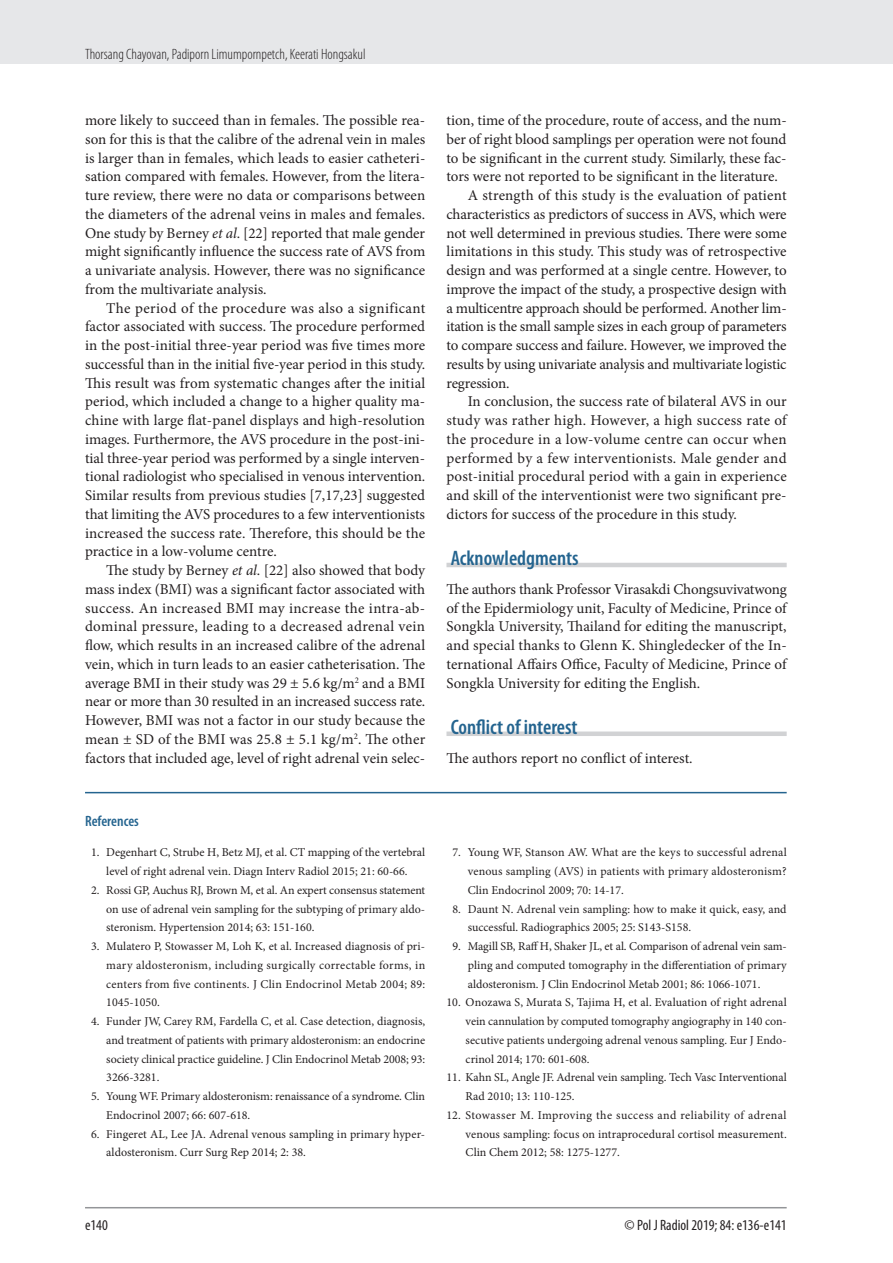
<style>
.page{position:relative;width:893px;height:1263px;background:#fff}
.page>*{position:absolute;margin:0;border:0;box-sizing:border-box;transform-origin:0 0}
.t1{font:600 condensed 21px "Myriad Pro";color:#24648f}
.t2{font:15px/18.8px "Minion Pro";letter-spacing:-.005em;color:#231f20;text-align:justify}
.t3{font:15px "Minion Pro";letter-spacing:.02em;color:#231f20}
.t4{font:300 condensed 15px "Myriad Pro";color:#231f20}
.t5{font:15px "Minion Pro";letter-spacing:.015em;color:#231f20}
.t6{font:condensed 15px "Myriad Pro";color:#231f20}
.t7{font:600 condensed 15px "Myriad Pro";color:#24648f}
.t8{font:12px/18.8px "Minion Pro";color:#231f20;text-align:justify}
.s1{font-style:italic}
</style>
<div class="page">
<div style="left:0;top:0;width:893px;height:64px;background:#e6e7e9"></div>
<hr style="left:85px;top:1207px;width:702px;height:1px;background:#939598">
<hr style="left:446px;top:563px;width:341px;height:4px;background:#d1d2d4">
<div style="left:446px;top:731px;width:341px;height:5px;background:#d1d2d4"></div>
<hr style="left:85px;top:792px;width:702px;height:1px;background:#24648f">
<p class="t4" style="left:85px;top:45px;width:282px">Thorsang Chayovan, Padiporn Limumpornpetch, Keerati Hongsakul</p>
<p class="t2" style="left:85px;top:111px;width:342px">more likely to succeed than in females. The possible rea&shy;son for this is that the calibre of the adrenal vein in males is larger than in females, which leads to easier catheteri&shy;sation compared with females. However, from the litera&shy;ture review, there were no data or comparisons between the diameters of the adrenal veins in males and females.<br>One study by Berney <span class="s1">et al</span>. [22] reported that male gender might significantly influence the success rate of AVS from a univariate analysis. However, there was no significance from the multivariate analysis.</p>
<p class="t2" style="left:85px;top:298px;width:342px;text-indent:21px">The period of the procedure was also a significant factor associated with success. The procedure performed in the post-initial three-year period was five times more successful than in the initial five-year period in this study.<br>This result was from systematic changes after the initial period, which included a change to a higher quality ma&shy;chine with large flat-panel displays and high-resolution images. Furthermore, the AVS procedure in the post-ini&shy;tial three-year period was performed by a single interven&shy;tional radiologist who specialised in venous intervention.<br>Similar results from previous studies [7,17,23] suggested that limiting the AVS procedures to a few interventionists increased the success rate. Therefore, this should be the practice in a low-volume centre.</p>
<p class="t2" style="left:85px;top:561px;width:342px;text-indent:21px">The study by Berney <span class="s1">et al</span>. [22] also showed that body mass index (BMI) was a significant factor associated with success. An increased BMI may increase the intra-ab&shy;dominal pressure, leading to a decreased adrenal vein flow, which results in an increased calibre of the adrenal vein, which in turn leads to an easier catheterisation. The average BMI in their study was 29 ± 5.6 kg/m<sup>2</sup> and a BMI near or more than 30 resulted in an increased success rate.<br>However, BMI was not a factor in our study because the mean ± SD of the BMI was 25.8 ± 5.1 kg/m<sup>2</sup>. The other factors that included age, level of right adrenal vein selec-</p>
<p class="t7" style="left:85px;top:812px;width:55px">References</p>
<p class="t8" style="left:91px;top:843px;width:336px;text-align:center">1. Degenhart C, Strube H, Betz MJ, et al. CT mapping of the vertebral level of right adrenal vein. Diagn Interv Radiol 2015; 21: 60-66.</p>
<p class="t8" style="left:106px;top:881px;width:320px;text-indent:-15px">2. Rossi GP, Auchus RJ, Brown M, et al. An expert consensus statement on use of adrenal vein sampling for the subtyping of primary aldo&shy;steronism. Hypertension 2014; 63: 151-160.</p>
<p class="t8" style="left:106px;top:937px;width:320px;text-indent:-15px">3. Mulatero P, Stowasser M, Loh K, et al. Increased diagnosis of pri&shy;mary aldosteronism, including surgically correctable forms, in centers from five continents. J Clin Endocrinol Metab 2004; 89:<br>1045-1050.</p>
<p class="t8" style="left:106px;top:1012px;width:320px;text-indent:-15px">4. Funder JW, Carey RM, Fardella C, et al. Case detection, diagnosis, and treatment of patients with primary aldosteronism: an endocrine society clinical practice guideline. J Clin Endocrinol Metab 2008; 93:<br>3266-3281.</p>
<p class="t8" style="left:106px;top:1087px;width:320px;text-indent:-15px">5. Young WF. Primary aldosteronism: renaissance of a syndrome. Clin<br>Endocrinol 2007; 66: 607-618.</p>
<p class="t8" style="left:106px;top:1124px;width:319px;text-indent:-15px">6. Fingeret AL, Lee JA. Adrenal venous sampling in primary hyper&shy;aldosteronism. Curr Surg Rep 2014; 2: 38.</p>
<p class="t2" style="left:446px;top:111px;width:342px">tion, time of the procedure, route of access, and the num-</p>
<p class="t2" style="left:446px;top:130px;width:342px">ber of right blood samplings per operation were not found</p>
<p class="t2" style="left:446px;top:148px;width:342px">to be significant in the current study. Similarly, these fac-</p>
<p class="t2" style="left:446px;top:167px;width:333px">tors were not reported to be significant in the literature.</p>
<p class="t5" style="left:468px;top:185px;width:320px">A strength of this study is the evaluation of patient</p>
<p class="t2" style="left:446px;top:205px;width:342px">characteristics as predictors of success in AVS, which were</p>
<p class="t2" style="left:446px;top:223px;width:342px">not well determined in previous studies. There were some</p>
<p class="t2" style="left:446px;top:242px;width:342px">limitations in this study. This study was of retrospective</p>
<p class="t2" style="left:446px;top:261px;width:342px">design and was performed at a single centre. However, to</p>
<p class="t2" style="left:446px;top:280px;width:342px">improve the impact of the study, a prospective design with</p>
<p class="t2" style="left:446px;top:298px;width:342px">a multicentre approach should be performed. Another lim-</p>
<p class="t2" style="left:446px;top:317px;width:342px">itation is the small sample sizes in each group of parameters</p>
<p class="t2" style="left:446px;top:336px;width:342px">to compare success and failure. However, we improved the</p>
<p class="t2" style="left:446px;top:355px;width:342px">results by using univariate analysis and multivariate logistic</p>
<p class="t2" style="left:446px;top:373px;width:65px">regression.</p>
<p class="t2" style="left:468px;top:392px;width:320px">In conclusion, the success rate of bilateral AVS in our</p>
<p class="t3" style="left:446px;top:410px;width:342px">study was rather high. However, a high success rate of</p>
<p class="t3" style="left:446px;top:429px;width:342px">the procedure in a low-volume centre can occur when</p>
<p class="t3" style="left:446px;top:448px;width:342px">performed by a few interventionists. Male gender and</p>
<p class="t2" style="left:446px;top:467px;width:342px">post-initial procedural period with a gain in experience</p>
<p class="t2" style="left:446px;top:486px;width:342px">and skill of the interventionist were two significant pre-</p>
<p class="t2" style="left:446px;top:505px;width:292px">dictors for success of the procedure in this study.</p>
<h1 class="t1" style="left:451px;top:545px;width:129px">Acknowledgments</h1>
<p class="t2" style="left:446px;top:580px;width:342px">The authors thank Professor Virasakdi Chongsuvivatwong of the Epidermiology unit, Faculty of Medicine, Prince of Songkla University, Thailand for editing the manuscript, and special thanks to Glenn K. Shingledecker of the In&shy;ternational Affairs Office, Faculty of Medicine, Prince of Songkla University for editing the English.</p>
<h1 class="t1" style="left:451px;top:714px;width:128px">Conflict of interest</h1>
<p class="t2" style="left:446px;top:748px;width:248px">The authors report no conflict of interest.</p>
<p class="t8" style="left:468px;top:843px;width:320px;text-indent:-15px">7. Young WF, Stanson AW. What are the keys to successful adrenal venous sampling (AVS) in patients with primary aldosteronism?<br>Clin Endocrinol 2009; 70: 14-17.</p>
<p class="t8" style="left:468px;top:899px;width:320px;text-indent:-15px">8. Daunt N. Adrenal vein sampling: how to make it quick, easy, and successful. Radiographics 2005; 25: S143-S158.</p>
<p class="t8" style="left:468px;top:937px;width:321px;text-indent:-15px">9. Magill SB, Raff H, Shaker JL, et al. Comparison of adrenal vein sam&shy;pling and computed tomography in the differentiation of primary aldosteronism. J Clin Endocrinol Metab 2001; 86: 1066-1071.</p>
<p class="t8" style="left:466px;top:993px;width:323px;text-indent:-19px">10. Onozawa S, Murata S, Tajima H, et al. Evaluation of right adrenal vein cannulation by computed tomography angiography in 140 con&shy;secutive patients undergoing adrenal venous sampling. Eur J Endo&shy;crinol 2014; 170: 601-608.</p>
<p class="t8" style="left:466px;top:1068px;width:323px;text-indent:-19px">11. Kahn SL, Angle JF. Adrenal vein sampling. Tech Vasc Interventional<br>Rad 2010; 13: 110-125.</p>
<p class="t8" style="left:466px;top:1105px;width:323px;text-indent:-19px">12. Stowasser M. Improving the success and reliability of adrenal venous sampling: focus on intraprocedural cortisol measurement.<br>Clin Chem 2012; 58: 1275-1277.</p>
<p class="t6" style="left:85px;top:1216px;width:24px">e140</p>
<p class="t6" style="left:625px;top:1216px;width:164px">© Pol J Radiol 2019; 84: e136-e141</p>
</div>
